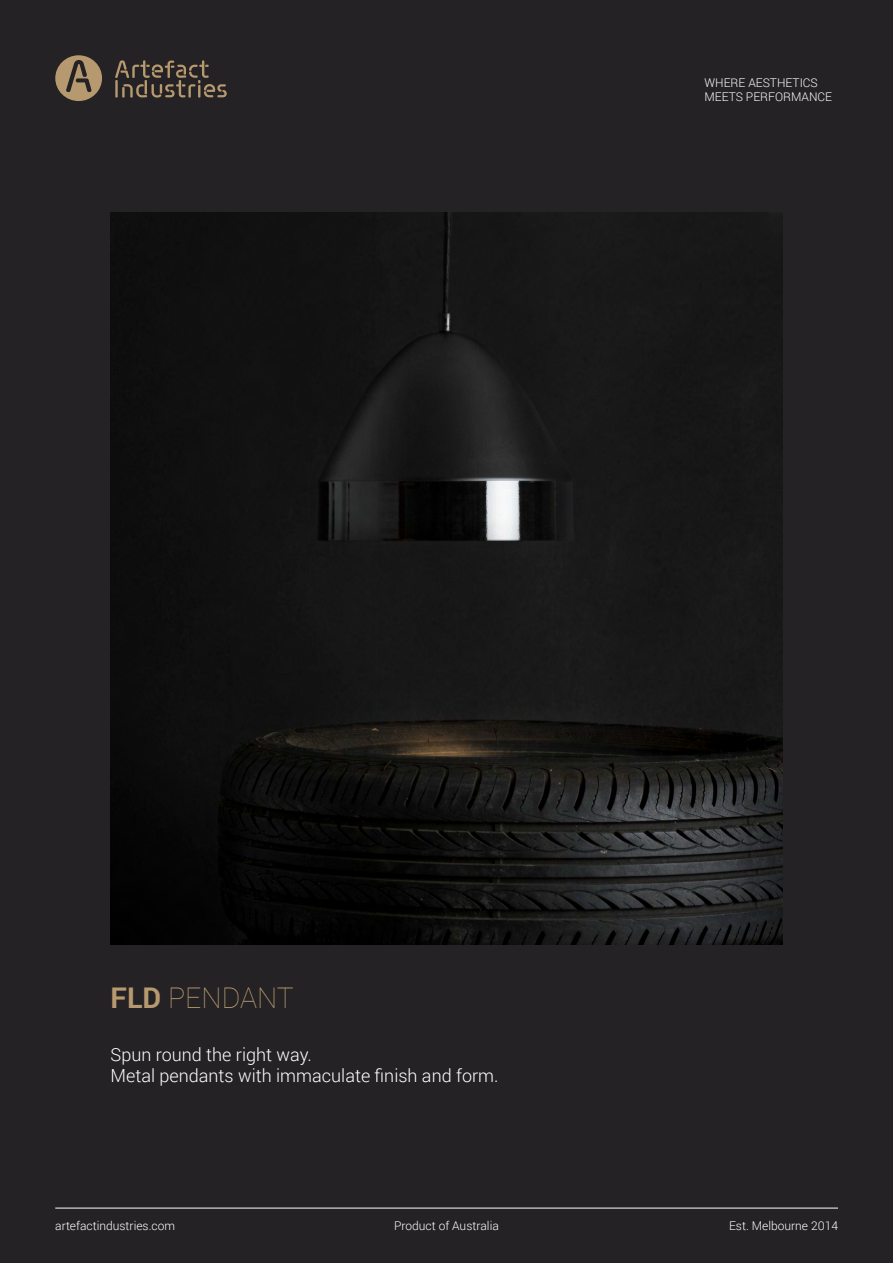
<style>
.page{position:relative;width:893px;height:1263px;background:#242224}
.page>*{position:absolute;margin:0;border:0;box-sizing:border-box;transform-origin:0 0}
.t1{font:100 28.5px "Roboto";color:#b6996f}
.t2{font:300 18px/21.6px "Roboto";color:#fff}
.t3{font:300 12px/14.4px "Roboto";color:#fff}
.s1{font-weight:700}
</style>
<div class="page">
<svg style="left:55px;top:55px;width:47px;height:46px"></svg>
<svg style="left:115px;top:60px;width:112px;height:38px"></svg>
<hr style="left:55px;top:1208px;width:783px;height:1px;background:#fff">
<img style="left:111px;top:213px;width:671px;height:731px">
<p class="t3" style="left:704px;top:75px;width:129px">WHERE AESTHETICS<br>MEETS PERFORMANCE</p>
<h1 class="t1" style="left:111px;top:978px;width:185px"><span class="s1">FLD</span> PENDANT</h1>
<h2 class="t2" style="left:111px;top:1043px;width:389px">Spun round the right way.<br>Metal pendants with immaculate finish and form.</h2>
<p class="t3" style="left:394px;top:1218px;width:106px">Product of Australia</p>
<p class="t3" style="left:55px;top:1218px;width:121px">artefactindustries.com</p>
<p class="t3" style="left:729px;top:1218px;width:110px">Est. Melbourne 2014</p>
</div>
